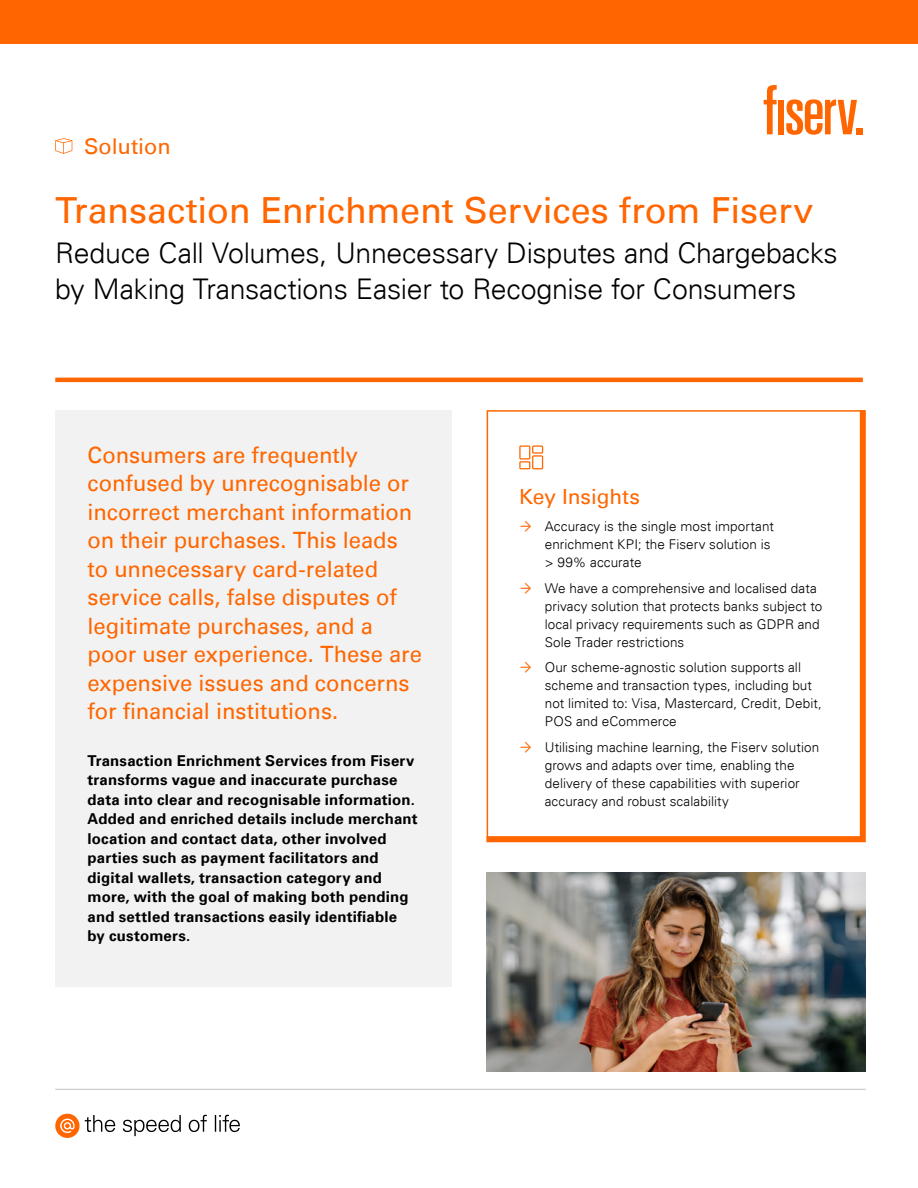
<style>
.page{position:relative;width:918px;height:1188px;background:#fff}
.page>*{position:absolute;margin:0;border:0;box-sizing:border-box;transform-origin:0 0}
.t1{font:36px "Univers For Fiserv 55";letter-spacing:-.005em;color:#f60}
.t2{font:300 28.5px/36px "Univers For Fiserv 45";letter-spacing:-.01em;color:#000}
.t3{font:22.5px/28.5px "Univers For Fiserv 55";color:#f60}
.t4{font:21.75px "Univers For Fiserv 55";color:#f60}
.t5{font:21px "Univers For Fiserv 55";letter-spacing:-.005em;color:#f60}
.t6{font:700 15px/19.5px "Univers For Fiserv 65";letter-spacing:.015em;color:#000}
.t7{font:300 13.5px/18px "Univers For Fiserv 45";letter-spacing:.005em;color:#000}
</style>
<div class="page">
<div style="left:55px;top:410px;width:397px;height:577px;background:#f2f2f2"></div>
<img style="left:487px;top:873px;width:290px;height:198px">
<hr style="left:55px;top:378px;width:808px;height:4px;background:#f60">
<div style="left:0;top:0;width:918px;height:44px;background:#f60"></div>
<hr style="left:55px;top:1089px;width:811px;height:1px;background:#c2c2c2">
<div style="left:55px;top:1114px;width:25px;height:24px;background:#f60;border-radius:50%"></div>
<svg style="left:60px;top:1119px;width:15px;height:14px"></svg>
<svg style="left:85px;top:1115px;width:155px;height:21px"></svg>
<svg style="left:55px;top:138px;width:17px;height:16px"></svg>
<div style="left:856px;top:128px;width:7px;height:6px;background:#f60"></div>
<svg style="left:764px;top:85px;width:13px;height:49px"></svg>
<div style="left:778px;top:100px;width:6px;height:34px;background:#f60"></div>
<svg style="left:786px;top:99px;width:71px;height:36px"></svg>
<svg style="left:486px;top:410px;width:380px;height:433px"></svg>
<svg style="left:519px;top:445px;width:25px;height:25px"></svg>
<svg style="left:777px;top:873px;width:89px;height:198px;background:#747c7e"></svg>
<svg style="left:521px;top:521px;width:10px;height:11px"></svg>
<svg style="left:521px;top:582px;width:10px;height:11px"></svg>
<svg style="left:521px;top:662px;width:10px;height:11px"></svg>
<svg style="left:521px;top:741px;width:10px;height:11px"></svg>
<h3 class="t4" style="left:84px;top:133px;width:88px">Solution</h3>
<h1 class="t1" style="left:55px;top:188px;width:760px">Transaction Enrichment Services from Fiserv</h1>
<h2 class="t2" style="left:55px;top:235px;width:784px">Reduce Call Volumes, Unnecessary Disputes and Chargebacks by Making Transactions Easier to Recognise for Consumers</h2>
<p class="t3" style="left:88px;top:441px;width:336px">Consumers are frequently confused by unrecognisable or incorrect merchant information on their purchases. This leads to unnecessary card-related service calls, false disputes of legitimate purchases, and a poor user experience. These are expensive issues and concerns for financial institutions.</p>
<p class="t6" style="left:88px;top:751px;width:332px">Transaction Enrichment Services from Fiserv transforms vague and inaccurate purchase data into clear and recognisable information.<br>Added and enriched details include merchant location and contact data, other involved parties such as payment facilitators and digital wallets, transaction category and more, with the goal of making both pending and settled transactions easily identifiable by customers.</p>
<h3 class="t5" style="left:519px;top:484px;width:122px">Key Insights</h3>
<p class="t7" style="left:545px;top:517px;width:231px">Accuracy is the single most important enrichment KPI; the Fiserv solution is &gt; 99% accurate</p>
<p class="t7" style="left:545px;top:579px;width:279px">We have a comprehensive and localised data privacy solution that protects banks subject to local privacy requirements such as GDPR and Sole Trader restrictions</p>
<p class="t7" style="left:545px;top:658px;width:279px">Our scheme-agnostic solution supports all scheme and transaction types, including but not limited to: Visa, Mastercard, Credit, Debit, POS and eCommerce</p>
<p class="t7" style="left:545px;top:738px;width:276px">Utilising machine learning, the Fiserv solution grows and adapts over time, enabling the delivery of these capabilities with superior accuracy and robust scalability</p>
</div>
